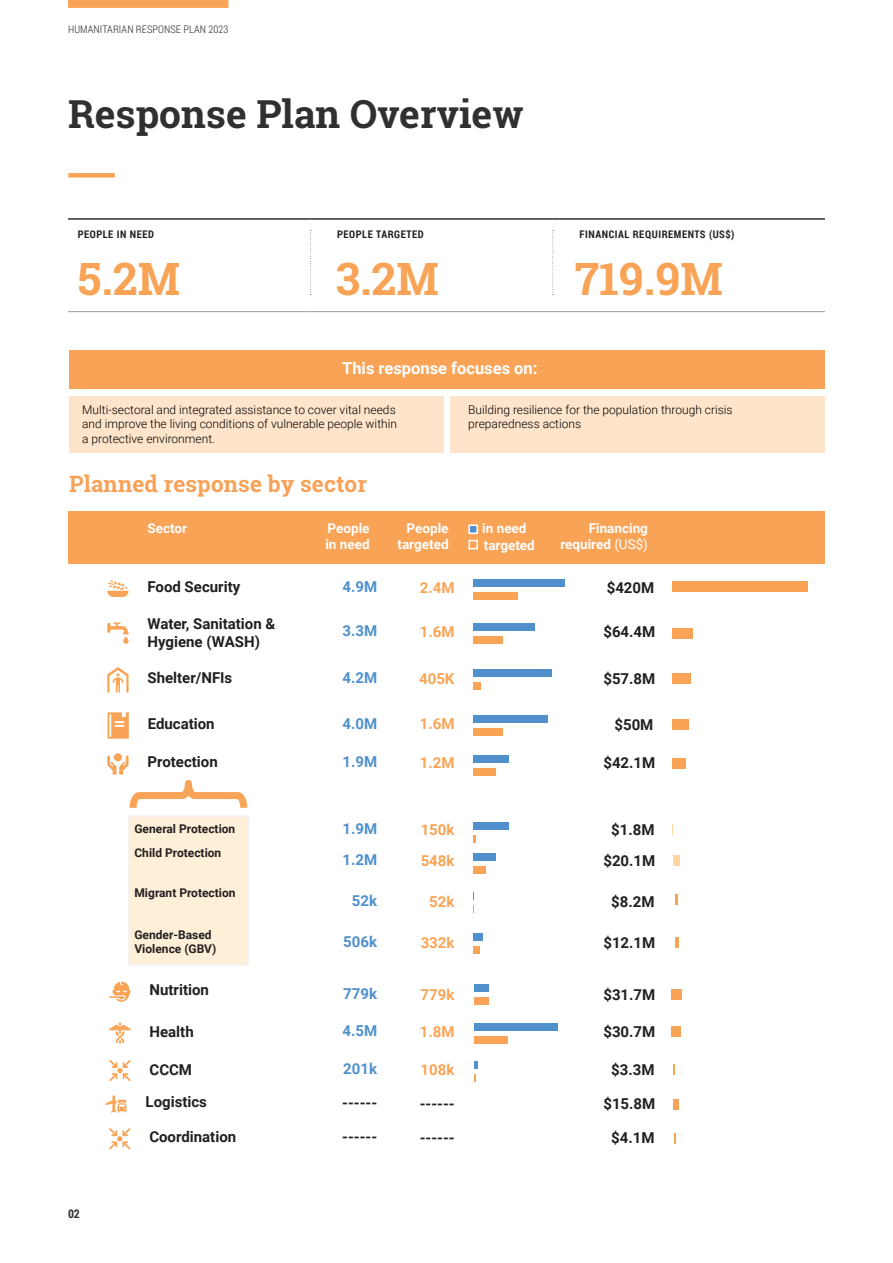
<style>
.page{position:relative;width:893px;height:1263px;background:#fff}
.page>*{position:absolute;margin:0;border:0;box-sizing:border-box;transform-origin:0 0}
.Number_XL{font:700 45px "Roboto Slab";color:#f8a355}
.Number_XL_no_border{font:700 45px "Roboto Slab";color:#f8a355}
.Heading_1{font:700 39px "Roboto Slab";color:#312f30}
.t1{font:700 22.5px "Roboto Slab";letter-spacing:.005em;color:#f8a258}
.t2{font:700 16.5px "Roboto";color:#fff}
.t3{font:700 15px/18px "Roboto";color:#231f20}
.t4{font:700 15px/31.3px "Roboto";color:#f9a455}
.t5{font:700 15px/31.3px "Roboto";color:#5090cc}
.t6{font:700 13.5px/16.2px "Roboto";color:#fff}
.t7{font:300 12px/14.4px "Roboto";color:#000;text-align:justify}
.t8{font:700 12px/14.4px "Roboto";color:#231f20}
.t9{font:700 12px "Roboto Condensed";color:#312f30}
.Table_header{font:700 10.5px "Roboto Condensed";letter-spacing:.05em;color:#231f20}
.t10{font:300 10.5px "Roboto Condensed";letter-spacing:.01em;color:#312f30}
.s1{font-weight:400}
</style>
<div class="page">
<div style="left:68px;top:0;width:160px;height:8px;background:#f8a355"></div>
<div style="left:68px;top:173px;width:47px;height:5px;background:#f8a355"></div>
<hr style="left:68px;top:218px;width:242px;height:2px;background:#312f30">
<hr style="left:553px;top:218px;width:272px;height:2px;background:#312f30">
<hr style="left:310px;top:218px;width:243px;height:2px;background:#312f30">
<hr style="left:68px;top:311px;width:242px;height:1px;background:#989a9d">
<hr style="left:310px;top:311px;width:243px;height:1px;background:#989a9d">
<hr style="left:553px;top:311px;width:272px;height:1px;background:#989a9d">
<svg style="left:310px;top:230px;width:1px;height:65px"></svg>
<svg style="left:552px;top:230px;width:2px;height:65px"></svg>
<div style="left:69px;top:350px;width:756px;height:39px;background:#f8a356"></div>
<div style="left:69px;top:397px;width:374px;height:56px;background:#fee4ca"></div>
<div style="left:450px;top:397px;width:375px;height:56px;background:#fee4ca"></div>
<div style="left:68px;top:511px;width:757px;height:52px;background:#f8a355"></div>
<div style="left:469px;top:525px;width:8px;height:8px;background:#5090cc"></div>
<div style="left:468px;top:524px;width:10px;height:10px;border:2px solid #fff"></div>
<div style="left:468px;top:540px;width:10px;height:9px;border:2px solid #fff"></div>
<div style="left:673px;top:582px;width:135px;height:10px;background:#f8a355"></div>
<div style="left:672px;top:628px;width:21px;height:10px;background:#f8a355"></div>
<div style="left:672px;top:674px;width:19px;height:10px;background:#f8a355"></div>
<div style="left:673px;top:719px;width:16px;height:10px;background:#f8a355"></div>
<div style="left:672px;top:758px;width:14px;height:11px;background:#f8a355"></div>
<div style="left:673px;top:855px;width:6px;height:11px;background:#fdd79f"></div>
<svg style="left:675px;top:894px;width:2px;height:11px"></svg>
<hr style="left:675px;top:937px;width:4px;height:10px;background:#f8a355">
<div style="left:672px;top:989px;width:10px;height:10px;background:#f8a355"></div>
<div style="left:671px;top:1026px;width:10px;height:11px;background:#f8a355"></div>
<div style="left:674px;top:1099px;width:5px;height:10px;background:#f8a355"></div>
<svg style="left:674px;top:1133px;width:2px;height:10px"></svg>
<div style="left:473px;top:592px;width:45px;height:7px;background:#f8a355"></div>
<div style="left:473px;top:636px;width:30px;height:8px;background:#f8a355"></div>
<div style="left:473px;top:682px;width:8px;height:8px;background:#f8a355"></div>
<div style="left:473px;top:728px;width:30px;height:8px;background:#f8a355"></div>
<div style="left:473px;top:768px;width:23px;height:8px;background:#f8a355"></div>
<svg style="left:473px;top:835px;width:3px;height:8px"></svg>
<div style="left:473px;top:866px;width:13px;height:8px;background:#f8a355"></div>
<div style="left:473px;top:946px;width:7px;height:8px;background:#f8a355"></div>
<div style="left:474px;top:997px;width:14px;height:8px;background:#f8a355"></div>
<div style="left:474px;top:1036px;width:33px;height:7px;background:#f8a355"></div>
<div style="left:473px;top:579px;width:92px;height:7px;background:#5090cc"></div>
<div style="left:473px;top:623px;width:62px;height:8px;background:#5090cc"></div>
<div style="left:473px;top:669px;width:79px;height:8px;background:#5090cc"></div>
<div style="left:473px;top:715px;width:75px;height:8px;background:#5090cc"></div>
<div style="left:473px;top:755px;width:36px;height:8px;background:#5090cc"></div>
<div style="left:473px;top:822px;width:36px;height:8px;background:#5090cc"></div>
<div style="left:473px;top:853px;width:23px;height:8px;background:#5090cc"></div>
<svg style="left:473px;top:892px;width:1px;height:21px"></svg>
<div style="left:473px;top:933px;width:10px;height:8px;background:#5090cc"></div>
<div style="left:474px;top:984px;width:14px;height:8px;background:#5090cc"></div>
<div style="left:474px;top:1023px;width:84px;height:7px;background:#5090cc"></div>
<svg style="left:474px;top:1061px;width:3px;height:21px"></svg>
<svg style="left:107px;top:580px;width:22px;height:17px"></svg>
<svg style="left:108px;top:712px;width:21px;height:27px"></svg>
<svg style="left:109px;top:982px;width:22px;height:20px"></svg>
<svg style="left:107px;top:667px;width:22px;height:26px"></svg>
<svg style="left:109px;top:1060px;width:22px;height:21px"></svg>
<svg style="left:109px;top:1128px;width:22px;height:21px"></svg>
<div style="left:129px;top:816px;width:120px;height:149px;background:#feefd9"></div>
<div style="left:128px;top:815px;width:121px;height:151px;border:2px solid #bcbdc0"></div>
<svg style="left:107px;top:755px;width:141px;height:53px"></svg>
<div style="left:114px;top:753px;width:8px;height:8px;background:#f8a355;border-radius:50%"></div>
<svg style="left:107px;top:622px;width:22px;height:22px"></svg>
<svg style="left:109px;top:1022px;width:22px;height:22px"></svg>
<svg style="left:105px;top:1095px;width:22px;height:17px"></svg>
<p class="t10" style="left:68px;top:22px;width:162px">HUMANITARIAN RESPONSE PLAN 2023</p>
<p class="Heading_1" style="left:68px;top:87px;width:457px">Response Plan Overview</p>
<p class="Table_header" style="left:78px;top:227px;width:78px">PEOPLE IN NEED</p>
<p class="Table_header" style="left:337px;top:227px;width:88px">PEOPLE TARGETED</p>
<p class="Table_header" style="left:580px;top:227px;width:156px">FINANCIAL REQUIREMENTS (US$)</p>
<p class="Number_XL" style="left:77px;top:247px;width:104px">5.2M</p>
<p class="Number_XL" style="left:336px;top:247px;width:105px">3.2M</p>
<p class="Number_XL_no_border" style="left:575px;top:247px;width:150px">719.9M</p>
<p class="t2" style="left:342px;top:357px;width:197px">This response focuses on:</p>
<p class="t7" style="left:82px;top:402px;width:316px">Multi-sectoral and integrated assistance to cover vital needs and improve the living conditions of vulnerable people within a protective environment.</p>
<p class="t7" style="left:468px;top:402px;width:266px">Building resilience for the population through crisis preparedness actions</p>
<p class="t1" style="left:69px;top:468px;width:299px">Planned response by sector</p>
<p class="t6" style="left:147px;top:520px;width:41px">Sector</p>
<p class="t6" style="left:325px;top:520px;width:46px">People in need</p>
<p class="t6" style="left:397px;top:520px;width:53px;text-align:right">People targeted</p>
<p class="t6" style="left:482px;top:519px;width:54px;line-height:16.8px">in need targeted</p>
<p class="t6" style="left:560px;top:520px;width:89px;text-align:right">Financing required <span class="s1">(US$)</span></p>
<p class="t9" style="left:68px;top:1205px;width:13px">02</p>
<p class="t3" style="left:147px;top:577px;width:94px">Food Security</p>
<p class="t3" style="left:147px;top:614px;width:129px">Water, Sanitation &amp;<br>Hygiene (WASH)</p>
<p class="t3" style="left:147px;top:668px;width:86px">Shelter/NFIs</p>
<p class="t3" style="left:148px;top:714px;width:68px">Education</p>
<p class="t3" style="left:147px;top:752px;width:72px">Protection</p>
<p class="t8" style="left:134px;top:821px;width:102px">General Protection</p>
<p class="t8" style="left:134px;top:845px;width:88px">Child Protection</p>
<p class="t8" style="left:134px;top:885px;width:103px">Migrant Protection</p>
<p class="t8" style="left:134px;top:927px;width:84px">Gender-Based<br>Violence (GBV)</p>
<p class="t3" style="left:150px;top:980px;width:61px">Nutrition</p>
<p class="t3" style="left:150px;top:1022px;width:46px">Health</p>
<p class="t3" style="left:150px;top:1059px;width:44px">CCCM</p>
<p class="t3" style="left:146px;top:1092px;width:63px">Logistics</p>
<p class="t3" style="left:149px;top:1127px;width:88px">Coordination</p>
<p class="t5" style="left:342px;top:570px;width:36px">4.9M</p>
<p class="t4" style="left:420px;top:571px;width:36px">2.4M</p>
<p class="t5" style="left:342px;top:615px;width:36px">3.3M</p>
<p class="t4" style="left:420px;top:615px;width:36px">1.6M</p>
<p class="t5" style="left:342px;top:661px;width:36px">4.2M</p>
<p class="t4" style="left:419px;top:662px;width:37px">405K</p>
<p class="t5" style="left:342px;top:707px;width:36px">4.0M</p>
<p class="t4" style="left:420px;top:708px;width:36px">1.6M</p>
<p class="t5" style="left:342px;top:745px;width:36px">1.9M</p>
<p class="t4" style="left:420px;top:746px;width:36px">1.2M</p>
<p class="t5" style="left:342px;top:812px;width:36px">1.9M<br>1.2M</p>
<p class="t5" style="left:352px;top:884px;width:27px">52k</p>
<p class="t5" style="left:343px;top:925px;width:35px">506k</p>
<p class="t4" style="left:421px;top:813px;width:35px">150k<br>548k</p>
<p class="t4" style="left:429px;top:885px;width:27px">52k</p>
<p class="t4" style="left:421px;top:926px;width:35px">332k</p>
<p class="t5" style="left:343px;top:977px;width:35px">779k</p>
<p class="t4" style="left:421px;top:978px;width:35px">779k</p>
<p class="t5" style="left:342px;top:1014px;width:36px">4.5M</p>
<p class="t4" style="left:420px;top:1015px;width:36px">1.8M</p>
<p class="t5" style="left:343px;top:1052px;width:35px">201k</p>
<p class="t4" style="left:421px;top:1053px;width:35px">108k</p>
<p class="t3" style="left:342px;top:1093px;width:36px">------</p>
<p class="t3" style="left:420px;top:1094px;width:36px">------</p>
<p class="t3" style="left:342px;top:1127px;width:36px">------</p>
<p class="t3" style="left:420px;top:1128px;width:36px">------</p>
<p class="t3" style="left:607px;top:578px;width:49px">$420M</p>
<p class="t3" style="left:603px;top:622px;width:53px">$64.4M</p>
<p class="t3" style="left:603px;top:669px;width:53px">$57.8M</p>
<p class="t3" style="left:614px;top:715px;width:40px">$50M</p>
<p class="t3" style="left:603px;top:753px;width:53px">$42.1M</p>
<p class="t3" style="left:611px;top:820px;width:45px">$1.8M</p>
<p class="t3" style="left:603px;top:851px;width:53px">$20.1M</p>
<p class="t3" style="left:611px;top:892px;width:45px">$8.2M</p>
<p class="t3" style="left:603px;top:933px;width:53px">$12.1M</p>
<p class="t3" style="left:603px;top:985px;width:53px">$31.7M</p>
<p class="t3" style="left:603px;top:1022px;width:53px">$30.7M</p>
<p class="t3" style="left:611px;top:1060px;width:45px">$3.3M</p>
<p class="t3" style="left:603px;top:1094px;width:53px">$15.8M</p>
<p class="t3" style="left:611px;top:1128px;width:45px">$4.1M</p>
</div>
